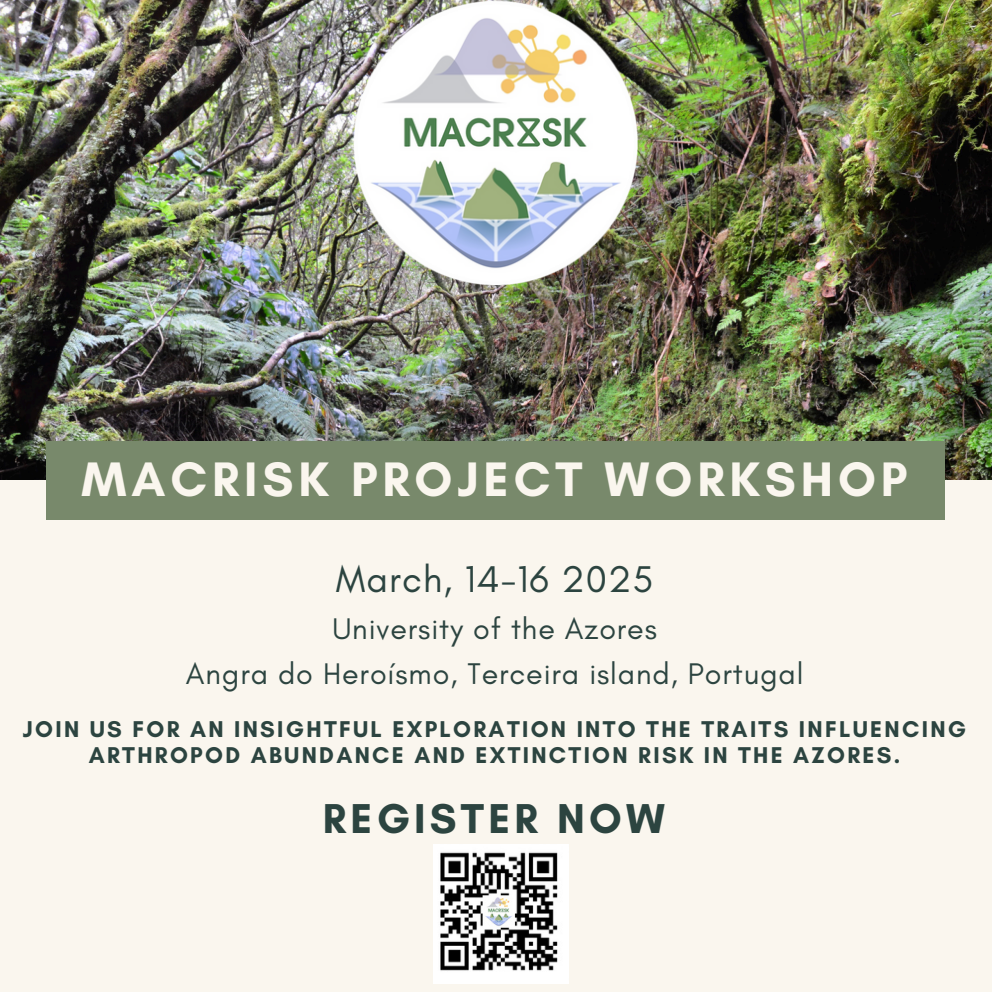
<style>
.page{position:relative;width:992px;height:992px;background:#fff}
.page>*{position:absolute;margin:0;border:0;box-sizing:border-box;transform-origin:0 0}
.t1{font:700 49.25px "Glacial Indifference";letter-spacing:.1em;color:#faf6ee}
.t2{font:700 42.5px "Glacial Indifference";letter-spacing:.1em;color:#2c4440}
.t3{font:38px "Glacial Indifference";letter-spacing:.03em;color:#2c4440}
.t4{font:30.5px/45px "Glacial Indifference";letter-spacing:.03em;color:#2c4440;text-align:center}
.t5{font:700 23.25px/26.2px "Glacial Indifference";letter-spacing:.1em;color:#2c4440;text-align:center}
</style>
<div class="page">
<img style="left:0;top:0;width:992px;height:480px">
<div style="left:0;top:480px;width:992px;height:512px;background:#faf6ee"></div>
<div style="left:47px;top:441px;width:898px;height:79px;background:#78896b"></div>
<img style="left:353px;top:0;width:285px;height:285px">
<img style="left:434px;top:845px;width:135px;height:138px">
<p class="t1" style="left:82px;top:449px;width:827px">MACRISK PROJECT WORKSHOP</p>
<p class="t3" style="left:336px;top:556px;width:319px">March, 14-16 2025</p>
<p class="t4" style="left:186px;top:605px;width:619px">University of the Azores<br>Angra do Heroísmo, Terceira island, Portugal</p>
<p class="t5" style="left:23px;top:716px;width:945px">JOIN US FOR AN INSIGHTFUL EXPLORATION INTO THE TRAITS INFLUENCING<br>ARTHROPOD ABUNDANCE AND EXTINCTION RISK IN THE AZORES.</p>
<h1 class="t2" style="left:323px;top:793px;width:343px">REGISTER NOW</h1>
</div>
